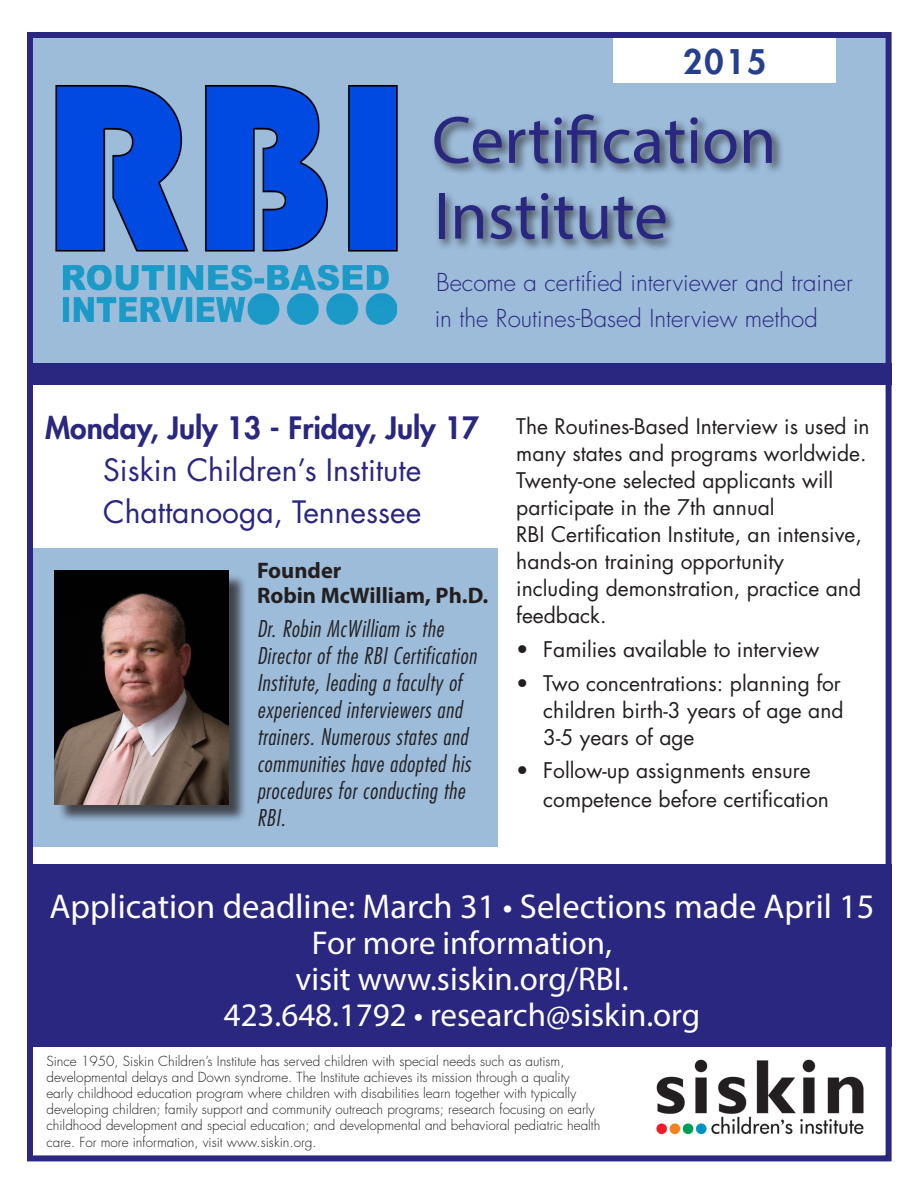
<style>
.page{position:relative;width:918px;height:1188px;background:#fff}
.page>*{position:absolute;margin:0;border:0;box-sizing:border-box;transform-origin:0 0}
.t1{font:67.5px "Myriad Pro";color:#292780}
.t2{font:34.5px "Myriad Pro";color:#fff}
.t3{font:33px/36px "Myriad Pro";color:#fff;text-align:center}
.t4{font:800 33px "Futura Std";color:#253f8e}
.t5{font:30px/42px "Futura Std";color:#292780}
.t6{font:800 30px "Futura Std";color:#292780}
.t7{font:300 24px/36px "Futura Std";color:#292780}
.t8{font:italic 300 condensed 22.5px/27px "Futura Std";letter-spacing:.03em;color:#231f20}
.t9{font:700 22.5px/25.5px "Myriad Pro";color:#231f20}
.t10{font:21px/27px "Futura Std";color:#231f20}
.t11{font:300 13.5px/16.2px "Futura Std";color:#231f20}
</style>
<div class="page">
<div style="left:32px;top:37px;width:855px;height:333px;background:#9cbcda"></div>
<div style="left:613px;top:32px;width:223px;height:50px;background:#fff"></div>
<div style="left:27px;top:363px;width:865px;height:22px;background:#292780"></div>
<div style="left:27px;top:549px;width:470px;height:298px;background:#9cbcda"></div>
<div style="left:28px;top:864px;width:864px;height:183px;background:#292780"></div>
<div style="left:431px;top:111px;width:354px;height:65px;background:#231f20;opacity:.75"></div>
<div style="left:57px;top:573px;width:190px;height:250px;background:#231f20;opacity:.75"></div>
<img style="left:55px;top:571px;width:173px;height:233px">
<img style="left:656px;top:1059px;width:208px;height:76px">
<div style="left:27px;top:32px;width:865px;height:1129px;border:6px solid #292780"></div>
<img style="left:55px;top:84px;width:343px;height:241px">
<div style="left:435px;top:190px;width:243px;height:62px;background:#231f20;opacity:.75"></div>
<h3 class="t4" style="left:683px;top:41px;width:85px">2015</h3>
<h1 class="t1" style="left:432px;top:99px;width:346px">Certification</h1>
<h1 class="t1" style="left:433px;top:174px;width:236px">Institute</h1>
<h3 class="t7" style="left:435px;top:265px;width:420px">Become a certified interviewer and trainer in the Routines-Based Interview method</h3>
<h3 class="t6" style="left:45px;top:409px;width:436px">Monday, July 13 - Friday, July 17</h3>
<h3 class="t5" style="left:103px;top:449px;width:320px">Siskin Children’s Institute<br>Chattanooga, Tennessee</h3>
<h3 class="t9" style="left:257px;top:557px;width:233px">Founder<br>Robin McWilliam, Ph.D.</h3>
<h3 class="t8" style="left:257px;top:616px;width:221px">Dr. Robin McWilliam is the<br>Director of the RBI Certification<br>Institute, leading a faculty of experienced interviewers and trainers. Numerous states and communities have adopted his procedures for conducting the<br>RBI.</h3>
<p class="t10" style="left:516px;top:413px;width:355px">The Routines-Based Interview is used in many states and programs worldwide.<br>Twenty-one selected applicants will participate in the 7th annual<br>RBI Certification Institute, an intensive, hands-on training opportunity including demonstration, practice and feedback.</p>
<h3 class="t10" style="left:516px;top:636px;width:305px">• Families available to interview</h3>
<h3 class="t10" style="left:543px;top:670px;width:302px;text-indent:-27px">• Two concentrations: planning for children birth-3 years of age and<br>3-5 years of age</h3>
<h3 class="t10" style="left:543px;top:757px;width:287px;line-height:28.5px;text-indent:-27px">• Follow-up assignments ensure competence before certification</h3>
<h2 class="t2" style="left:49px;top:885px;width:827px">Application deadline: March 31 • Selections made April 15</h2>
<h3 class="t3" style="left:224px;top:925px;width:478px">For more information,<br>visit www.siskin.org/RBI.<br>423.648.1792 • research@siskin.org</h3>
<p class="t11" style="left:46px;top:1053px;width:555px">Since 1950, Siskin Children’s Institute has served children with special needs such as autism, developmental delays and Down syndrome. The Institute achieves its mission through a quality<br>early childhood education program where children with disabilities learn together with typically developing children; family support and community outreach programs; research focusing on early childhood development and special education; and developmental and behavioral pediatric health care. For more information, visit www.siskin.org.</p>
</div>
